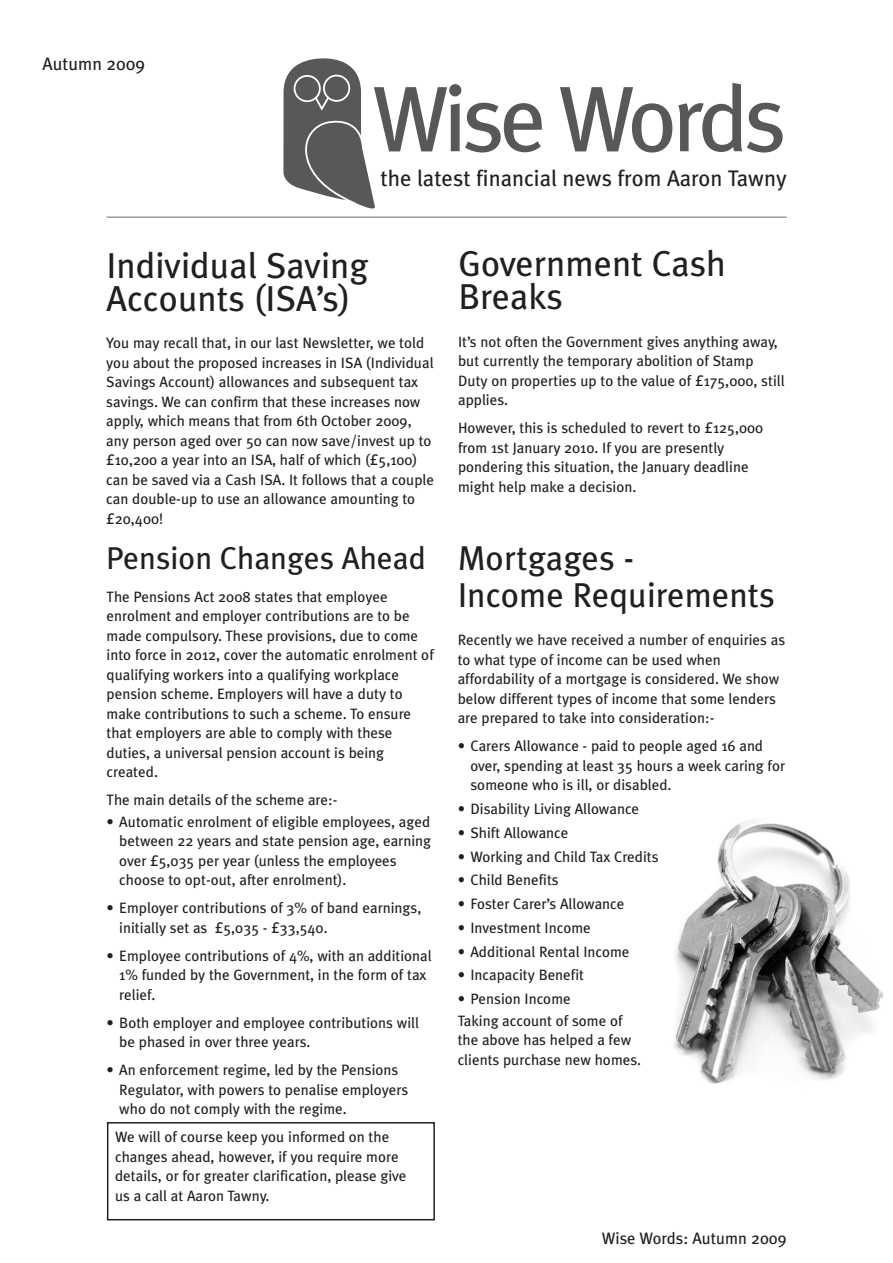
<style>
.page{position:relative;width:893px;height:1263px;background:#fff}
.page>*{position:absolute;margin:0;border:0;box-sizing:border-box;transform-origin:0 0}
.t1{font:93px "Meta Plus";letter-spacing:-.055em;color:#57585a}
.t2{font:36px/33px "Meta Plus";color:#231f20}
.t3{font:34.5px "Meta Plus";color:#231f20}
.t4{font:31.5px "Meta Plus";color:#231f20}
.t5{font:22.5px "Meta Plus";color:#231f20}
.t6{font:18px "Meta Plus";color:#231f20}
.t7{font:16.5px "Meta Plus";color:#231f20}
.t8{font:15px/19.5px "Meta Plus";color:#231f20}
.s1{font-size:34.5px}
</style>
<div class="page">
<img style="left:674px;top:819px;width:210px;height:265px">
<div style="left:107px;top:1122px;width:328px;height:98px;border:2px solid #231f20"></div>
<svg style="left:283px;top:58px;width:92px;height:151px"></svg>
<hr style="left:107px;top:217px;width:680px;height:1px;background:#6c6d70">
<p class="t6" style="left:43px;top:53px;width:104px">Autumn 2009</p>
<h1 class="t1" style="left:372px;top:65px;width:416px">Wise Words</h1>
<h3 class="t5" style="left:380px;top:165px;width:408px">the latest financial news from Aaron Tawny</h3>
<h2 class="t2" style="left:107px;top:249px;width:263px">Individual Saving<br>Accounts (ISA’s)</h2>
<p class="t8" style="left:106px;top:333px;width:329px">You may recall that, in our last Newsletter, we told you about the proposed increases in ISA (Individual Savings Account) allowances and subsequent tax savings. We can confirm that these increases now apply, which means that from 6th October 2009, any person aged over 50 can now save/invest up to £10,200 a year into an ISA, half of which (£5,100) can be saved via a Cash ISA. It follows that a couple can double-up to use an allowance amounting to £20,400!</p>
<h2 class="t2" style="left:458px;top:247px;width:269px">Government Cash<br>Breaks</h2>
<p class="t8" style="left:458px;top:332px;width:328px">It’s not often the Government gives anything away, but currently the temporary abolition of Stamp Duty on properties up to the value of £175,000, still applies.</p>
<p class="t8" style="left:458px;top:418px;width:307px">However, this is scheduled to revert to £125,000 from 1st January 2010. If you are presently pondering this situation, the January deadline might help make a decision.</p>
<h3 class="t4" style="left:106px;top:540px;width:529px">Pension Changes Ahead <span class="s1">Mortgages -</span></h3>
<h3 class="t3" style="left:458px;top:575px;width:319px">Income Requirements</h3>
<p class="t8" style="left:107px;top:587px;width:329px">The Pensions Act 2008 states that employee enrolment and employer contributions are to be made compulsory. These provisions, due to come into force in 2012, cover the automatic enrolment of qualifying workers into a qualifying workplace pension scheme. Employers will have a duty to make contributions to such a scheme. To ensure that employers are able to comply with these duties, a universal pension account is being created.</p>
<p class="t8" style="left:107px;top:790px;width:232px">The main details of the scheme are:-</p>
<p class="t8" style="left:119px;top:812px;width:313px;text-indent:-13px">• Automatic enrolment of eligible employees, aged between 22 years and state pension age, earning over £5,035 per year (unless the employees choose to opt-out, after enrolment).</p>
<p class="t8" style="left:119px;top:898px;width:304px;text-indent:-13px">• Employer contributions of 3% of band earnings, initially set as £5,035 - £33,540.</p>
<p class="t8" style="left:119px;top:946px;width:314px;text-indent:-13px">• Employee contributions of 4%, with an additional<br>1% funded by the Government, in the form of tax relief.</p>
<p class="t8" style="left:119px;top:1013px;width:301px;text-indent:-13px">• Both employer and employee contributions will be phased in over three years.</p>
<p class="t8" style="left:119px;top:1060px;width:290px;text-indent:-13px">• An enforcement regime, led by the Pensions<br>Regulator, with powers to penalise employers who do not comply with the regime.</p>
<p class="t8" style="left:115px;top:1127px;width:293px">We will of course keep you informed on the changes ahead, however, if you require more details, or for greater clarification, please give us a call at Aaron Tawny.</p>
<p class="t8" style="left:458px;top:630px;width:329px">Recently we have received a number of enquiries as to what type of income can be used when affordability of a mortgage is considered. We show below different types of income that some lenders are prepared to take into consideration:-</p>
<p class="t8" style="left:470px;top:736px;width:316px;text-indent:-13px">• Carers Allowance - paid to people aged 16 and over, spending at least 35 hours a week caring for someone who is ill, or disabled.</p>
<p class="t8" style="left:458px;top:799px;width:183px">• Disability Living Allowance</p>
<p class="t8" style="left:458px;top:823px;width:112px">• Shift Allowance</p>
<p class="t8" style="left:458px;top:847px;width:203px">• Working and Child Tax Credits</p>
<p class="t8" style="left:458px;top:870px;width:103px">• Child Benefits</p>
<p class="t8" style="left:458px;top:894px;width:168px">• Foster Carer’s Allowance</p>
<p class="t8" style="left:458px;top:918px;width:135px">• Investment Income</p>
<p class="t8" style="left:458px;top:942px;width:173px">• Additional Rental Income</p>
<p class="t8" style="left:458px;top:965px;width:128px">• Incapacity Benefit</p>
<p class="t8" style="left:458px;top:988px;width:166px;line-height:21.6px">• Pension Income<br>Taking account of some of</p>
<p class="t8" style="left:458px;top:1030px;width:185px">the above has helped a few clients purchase new homes.</p>
<p class="t7" style="left:602px;top:1229px;width:186px">Wise Words: Autumn 2009</p>
</div>
